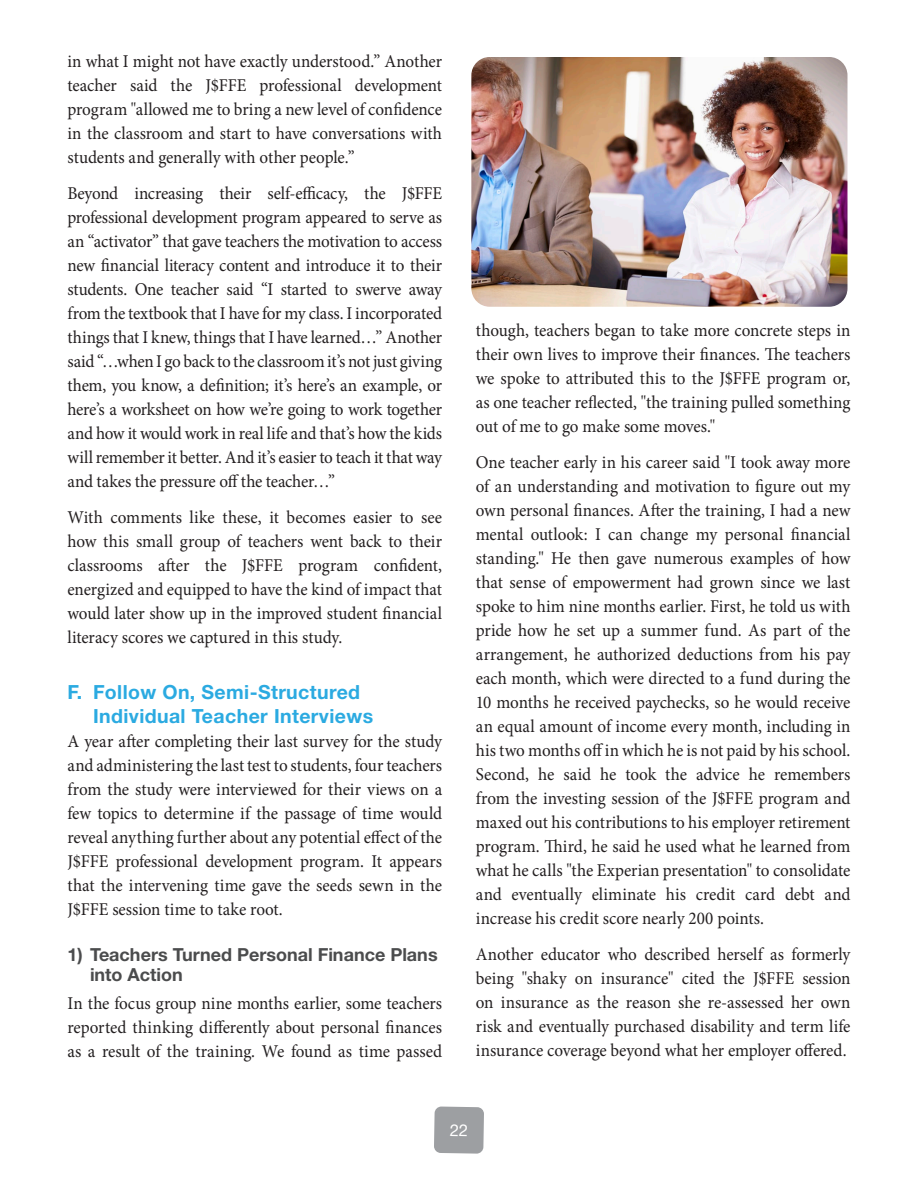
<style>
.page{position:relative;width:918px;height:1188px;background:#fff}
.page>*{position:absolute;margin:0;border:0;box-sizing:border-box;transform-origin:0 0}
.Heading_2{font:700 19.5px/24px "Helvetica Neue LT Std";letter-spacing:.02em;color:#2baae1}
.Body{font:18px/24px "Minion Pro";letter-spacing:-.005em;color:#231f20;text-align:justify;scale:.95 1}
.t1{font:700 18px/19.8px "Helvetica Neue LT Std";color:#4b4c4d}
</style>
<div class="page">
<img style="left:472px;top:58px;width:375px;height:248px">
<div style="left:468px;top:54px;width:383px;height:256px;border:3px solid #fff;border-radius:20px"></div>
<svg style="left:434px;top:1106px;width:50px;height:48px;background:#a2a4a7"></svg>
<p class="Body" style="left:68px;top:49px;width:396px">in what I might not have exactly understood.” Another teacher said the J$FFE professional development program "allowed me to bring a new level of confidence in the classroom and start to have conversations with students and generally with other people.”</p>
<p class="Body" style="left:68px;top:181px;width:396px">Beyond increasing their self-efficacy, the J$FFE professional development program appeared to serve as an “activator” that gave teachers the motivation to access new financial literacy content and introduce it to their students. One teacher said “I started to swerve away from the textbook that I have for my class. I incorporated things that I knew, things that I have learned…” Another said “…when I go back to the classroom it’s not just giving them, you know, a definition; it’s here’s an example, or here’s a worksheet on how we’re going to work together and how it would work in real life and that’s how the kids will remember it better. And it’s easier to teach it that way and takes the pressure off the teacher…”</p>
<p class="Body" style="left:68px;top:505px;width:396px">With comments like these, it becomes easier to see how this small group of teachers went back to their classrooms after the J$FFE program confident, energized and equipped to have the kind of impact that would later show up in the improved student financial literacy scores we captured in this study.</p>
<p class="Heading_2" style="left:93px;top:680px;width:282px;text-indent:-26px">F. Follow On, Semi-Structured<br>Individual Teacher Interviews</p>
<p class="Body" style="left:68px;top:730px;width:396px">A year after completing their last survey for the study and administering the last test to students, four teachers from the study were interviewed for their views on a few topics to determine if the passage of time would reveal anything further about any potential effect of the J$FFE professional development program. It appears that the intervening time gave the seeds sewn in the J$FFE session time to take root.</p>
<p class="t1" style="left:90px;top:945px;width:349px;text-indent:-22px">1) Teachers Turned Personal Finance Plans into Action</p>
<p class="Body" style="left:68px;top:991px;width:396px">In the focus group nine months earlier, some teachers reported thinking differently about personal finances as a result of the training. We found as time passed</p>
<p class="Body" style="left:476px;top:319px;width:396px">though, teachers began to take more concrete steps in their own lives to improve their finances. The teachers we spoke to attributed this to the J$FFE program or, as one teacher reflected, "the training pulled something out of me to go make some moves."</p>
<p class="Body" style="left:476px;top:451px;width:396px">One teacher early in his career said "I took away more of an understanding and motivation to figure out my own personal finances. After the training, I had a new mental outlook: I can change my personal financial standing." He then gave numerous examples of how that sense of empowerment had grown since we last spoke to him nine months earlier. First, he told us with pride how he set up a summer fund. As part of the arrangement, he authorized deductions from his pay each month, which were directed to a fund during the 10 months he received paychecks, so he would receive an equal amount of income every month, including in his two months off in which he is not paid by his school.<br>Second, he said he took the advice he remembers from the investing session of the J$FFE program and maxed out his contributions to his employer retirement program. Third, he said he used what he learned from what he calls "the Experian presentation" to consolidate and eventually eliminate his credit card debt and increase his credit score nearly 200 points.</p>
<p class="Body" style="left:476px;top:943px;width:396px">Another educator who described herself as formerly being "shaky on insurance" cited the J$FFE session on insurance as the reason she re-assessed her own risk and eventually purchased disability and term life insurance coverage beyond what her employer offered.</p>
</div>
